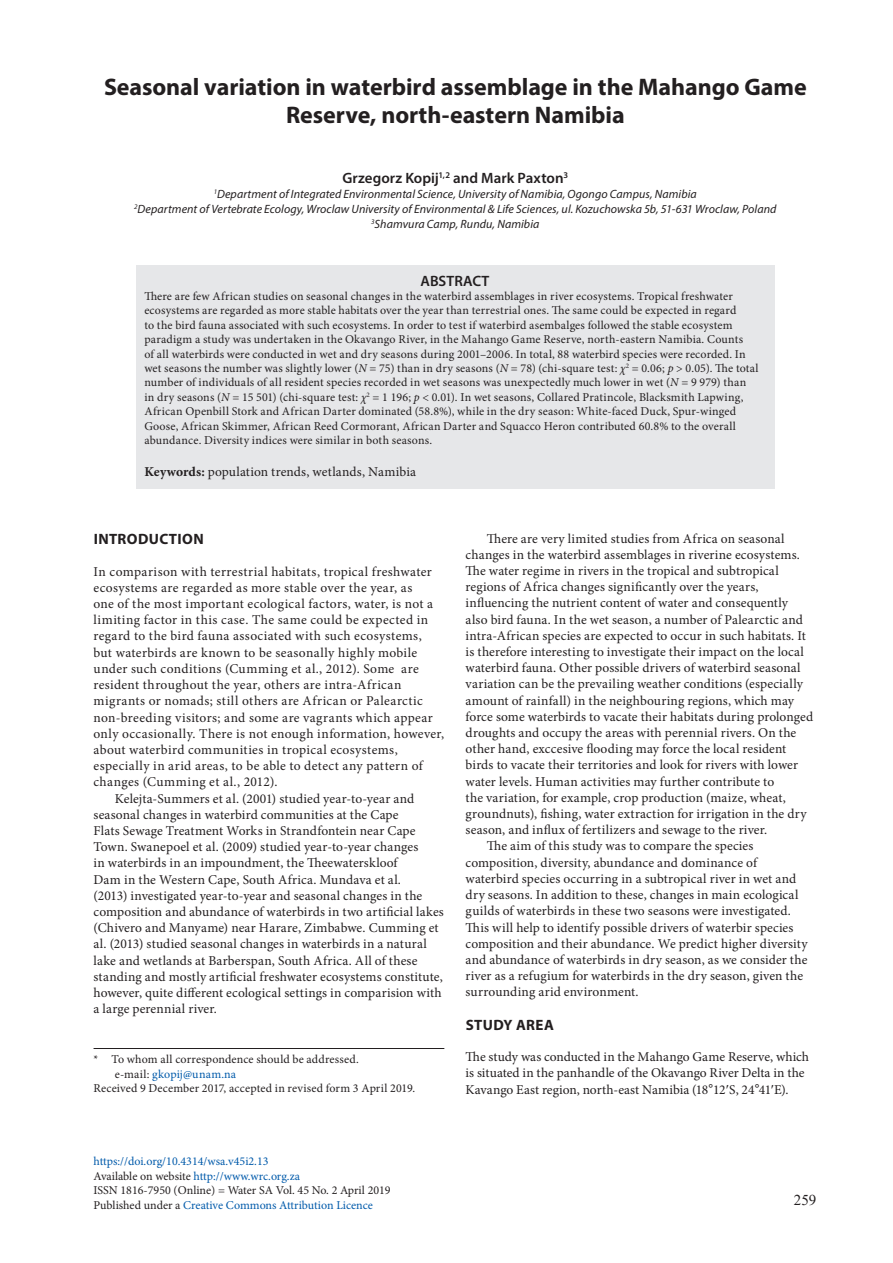
<style>
.page{position:relative;width:893px;height:1263px;background:#fff}
.page>*{position:absolute;margin:0;border:0;box-sizing:border-box;transform-origin:0 0}
.t1{font:700 24px/28.8px "Myriad Pro";letter-spacing:-.005em;color:#231f20;text-align:center}
.t2{font:600 15px "Myriad Pro";color:#231f20}
.t3{font:700 15px "Myriad Pro";letter-spacing:.025em;color:#231f20}
.t4{font:15px "Times New Roman";color:#231f20}
.t5{font:13.5px/16.2px "Minion Pro";letter-spacing:.015em;color:#231f20}
.t6{font:13.5px "Minion Pro";letter-spacing:.035em;color:#231f20}
.t7{font:12px/14.4px "Minion Pro";letter-spacing:.015em;color:#231f20}
.t8{font:italic 12px/15px "Myriad Pro";letter-spacing:.005em;color:#231f20;text-align:center}
.t9{font:12px/14.4px "Minion Pro";color:#015aaa}
.s1{font-style:italic}
.s2{font-weight:700}
.s3{color:#231f20}
.s4{font-family:"Arial"}
</style>
<div class="page">
<div style="left:136px;top:266px;width:638px;height:223px;background:#e6e7e9"></div>
<hr style="left:94px;top:1048px;width:350px;height:1px;background:#231f20">
<h1 class="t1" style="left:104px;top:71px;width:704px">Seasonal variation in waterbird assemblage in the Mahango Game<br>Reserve, north-eastern Namibia</h1>
<p class="t2" style="left:343px;top:169px;width:227px">Grzegorz Kopij<sup>1,2</sup> and Mark Paxton<sup>3</sup></p>
<p class="t8" style="left:134px;top:187px;width:644px"><sup>1</sup>Department of Integrated Environmental Science, University of Namibia, Ogongo Campus, Namibia<br><sup>2</sup>Department of Vertebrate Ecology, Wroclaw University of Environmental &amp; Life Sciences, ul. Kozuchowska 5b, 51-631 Wroclaw, Poland<br><sup>3</sup>Shamvura Camp, Rundu, Namibia</p>
<p class="t2" style="left:420px;top:271px;width:70px">ABSTRACT</p>
<p class="t7" style="left:144px;top:289px;width:616px">There are few African studies on seasonal changes in the waterbird assemblages in river ecosystems. Tropical freshwater ecosystems are regarded as more stable habitats over the year than terrestrial ones. The same could be expected in regard<br>to the bird fauna associated with such ecosystems. In order to test if waterbird asembalges followed the stable ecosystem paradigm a study was undertaken in the Okavango River, in the Mahango Game Reserve, north-eastern Namibia. Counts<br>of all waterbirds were conducted in wet and dry seasons during 2001–2006. In total, 88 waterbird species were recorded. In wet seasons the number was slightly lower (<span class="s1">N</span> = 75) than in dry seasons (<span class="s1">N</span> = 78) (chi-square test: <span class="s1">χ</span><sup>2</sup> = 0.06; <span class="s1">p</span> &gt; 0.05). The total number of individuals of all resident species recorded in wet seasons was unexpectedly much lower in wet (<span class="s1">N</span> = 9 979) than in dry seasons (<span class="s1">N</span> = 15 501) (chi-square test: <span class="s1">χ</span><sup>2</sup> = 1 196; <span class="s1">p</span> &lt; 0.01). In wet seasons, Collared Pratincole, Blacksmith Lapwing, African Openbill Stork and African Darter dominated (58.8%), while in the dry season: White-faced Duck, Spur-winged Goose, African Skimmer, African Reed Cormorant, African Darter and Squacco Heron contributed 60.8% to the overall abundance. Diversity indices were similar in both seasons.</p>
<p class="t5" style="left:144px;top:464px;width:273px"><span class="s2">Keywords:</span> population trends, wetlands, Namibia</p>
<p class="t3" style="left:94px;top:529px;width:112px">INTRODUCTION</p>
<p class="t5" style="left:94px;top:563px;width:340px">In comparison with terrestrial habitats, tropical freshwater</p>
<p class="t5" style="left:94px;top:579px;width:320px">ecosystems are regarded as more stable over the year, as</p>
<p class="t5" style="left:94px;top:596px;width:341px">one of the most important ecological factors, water, is not a</p>
<p class="t6" style="left:94px;top:611px;width:336px">limiting factor in this case. The same could be expected in</p>
<p class="t5" style="left:94px;top:628px;width:330px">regard to the bird fauna associated with such ecosystems,</p>
<p class="t5" style="left:94px;top:644px;width:325px">but waterbirds are known to be seasonally highly mobile</p>
<p class="t5" style="left:94px;top:660px;width:327px">under such conditions (Cumming et al., 2012). Some are</p>
<p class="t5" style="left:94px;top:677px;width:309px">resident throughout the year, others are intra-African</p>
<p class="t6" style="left:94px;top:692px;width:331px">migrants or nomads; still others are African or Palearctic</p>
<p class="t5" style="left:94px;top:709px;width:341px">non-breeding visitors; and some are vagrants which appear</p>
<p class="t5" style="left:94px;top:725px;width:352px">only occasionally. There is not enough information, however,</p>
<p class="t5" style="left:94px;top:741px;width:306px">about waterbird communities in tropical ecosystems,</p>
<p class="t5" style="left:94px;top:758px;width:331px">especially in arid areas, to be able to detect any pattern of</p>
<p class="t5" style="left:94px;top:774px;width:185px">changes (Cumming et al., 2012).</p>
<p class="t5" style="left:115px;top:790px;width:301px">Kelejta-Summers et al. (2001) studied year-to-year and</p>
<p class="t5" style="left:94px;top:806px;width:306px">seasonal changes in waterbird communities at the Cape</p>
<p class="t5" style="left:94px;top:822px;width:324px">Flats Sewage Treatment Works in Strandfontein near Cape</p>
<p class="t5" style="left:94px;top:839px;width:326px">Town. Swanepoel et al. (2009) studied year-to-year changes</p>
<p class="t5" style="left:94px;top:855px;width:306px">in waterbirds in an impoundment, the Theewaterskloof</p>
<p class="t5" style="left:94px;top:871px;width:309px">Dam in the Western Cape, South Africa. Mundava et al.</p>
<p class="t5" style="left:94px;top:887px;width:330px">(2013) investigated year-to-year and seasonal changes in the</p>
<p class="t5" style="left:94px;top:903px;width:352px">composition and abundance of waterbirds in two artificial lakes</p>
<p class="t5" style="left:94px;top:920px;width:347px">(Chivero and Manyame) near Harare, Zimbabwe. Cumming et</p>
<p class="t5" style="left:94px;top:936px;width:335px">al. (2013) studied seasonal changes in waterbirds in a natural</p>
<p class="t5" style="left:94px;top:952px;width:325px">lake and wetlands at Barberspan, South Africa. All of these</p>
<p class="t5" style="left:94px;top:968px;width:351px">standing and mostly artificial freshwater ecosystems constitute,</p>
<p class="t5" style="left:94px;top:984px;width:350px">however, quite different ecological settings in comparision with</p>
<p class="t5" style="left:94px;top:1001px;width:125px">a large perennial river.</p>
<p class="t7" style="left:94px;top:1052px;width:267px">* To whom all correspondence should be addressed.</p>
<p class="t9" style="left:115px;top:1067px;width:123px"><span class="s3">e-mail:</span> gkopij@unam.na</p>
<p class="t7" style="left:94px;top:1081px;width:323px">Received 9 December 2017, accepted in revised form 3 April 2019.</p>
<p class="t5" style="left:487px;top:530px;width:299px">There are very limited studies from Africa on seasonal</p>
<p class="t5" style="left:466px;top:546px;width:336px">changes in the waterbird assemblages in riverine ecosystems.</p>
<p class="t5" style="left:466px;top:563px;width:315px">The water regime in rivers in the tropical and subtropical</p>
<p class="t5" style="left:466px;top:579px;width:294px">regions of Africa changes significantly over the years,</p>
<p class="t5" style="left:466px;top:595px;width:324px">influencing the nutrient content of water and consequently</p>
<p class="t5" style="left:466px;top:611px;width:339px">also bird fauna. In the wet season, a number of Palearctic and</p>
<p class="t5" style="left:466px;top:627px;width:342px">intra-African species are expected to occur in such habitats. It</p>
<p class="t5" style="left:466px;top:644px;width:340px">is therefore interesting to investigate their impact on the local</p>
<p class="t5" style="left:466px;top:660px;width:336px">waterbird fauna. Other possible drivers of waterbird seasonal</p>
<p class="t5" style="left:466px;top:676px;width:339px">variation can be the prevailing weather conditions (especially</p>
<p class="t5" style="left:466px;top:692px;width:330px">amount of rainfall) in the neighbouring regions, which may</p>
<p class="t5" style="left:466px;top:708px;width:349px">force some waterbirds to vacate their habitats during prolonged</p>
<p class="t5" style="left:466px;top:725px;width:332px">droughts and occupy the areas with perennial rivers. On the</p>
<p class="t5" style="left:466px;top:741px;width:322px">other hand, exccesive flooding may force the local resident</p>
<p class="t5" style="left:466px;top:757px;width:334px">birds to vacate their territories and look for rivers with lower</p>
<p class="t5" style="left:466px;top:773px;width:310px">water levels. Human activities may further contribute to</p>
<p class="t5" style="left:466px;top:789px;width:322px">the variation, for example, crop production (maize, wheat,</p>
<p class="t5" style="left:466px;top:806px;width:342px">groundnuts), fishing, water extraction for irrigation in the dry</p>
<p class="t5" style="left:466px;top:822px;width:303px">season, and influx of fertilizers and sewage to the river.</p>
<p class="t5" style="left:487px;top:838px;width:268px">The aim of this study was to compare the species</p>
<p class="t5" style="left:466px;top:854px;width:293px">composition, diversity, abundance and dominance of</p>
<p class="t5" style="left:466px;top:870px;width:332px">waterbird species occurring in a subtropical river in wet and</p>
<p class="t5" style="left:466px;top:887px;width:334px">dry seasons. In addition to these, changes in main ecological</p>
<p class="t5" style="left:466px;top:903px;width:327px">guilds of waterbirds in these two seasons were investigated.</p>
<p class="t5" style="left:466px;top:919px;width:329px">This will help to identify possible drivers of waterbir species</p>
<p class="t5" style="left:466px;top:935px;width:343px">composition and their abundance. We predict higher diversity</p>
<p class="t5" style="left:466px;top:951px;width:343px">and abundance of waterbirds in dry season, as we consider the</p>
<p class="t5" style="left:466px;top:968px;width:339px">river as a refugium for waterbirds in the dry season, given the</p>
<p class="t5" style="left:466px;top:984px;width:175px">surrounding arid environment.</p>
<p class="t3" style="left:466px;top:1015px;width:90px">STUDY AREA</p>
<p class="t5" style="left:466px;top:1049px;width:345px">The study was conducted in the Mahango Game Reserve, which is situated in the panhandle of the Okavango River Delta in the<br>Kavango East region, north-east Namibia (18<span class="s4">°</span>12 S, 24<span class="s4">°</span>41 E).</p>
<p class="t9" style="left:94px;top:1154px;width:299px">https://doi.org/10.4314/wsa.v45i2.13<br><span class="s3">Available on website</span> http://www.wrc.org.za<br><span class="s3">ISSN 1816-7950 (Online) = Water SA Vol. 45 No. 2 April 2019<br>Published under a</span> Creative Commons Attribution Licence</p>
<p class="t4" style="left:794px;top:1190px;width:24px">259</p>
</div>
